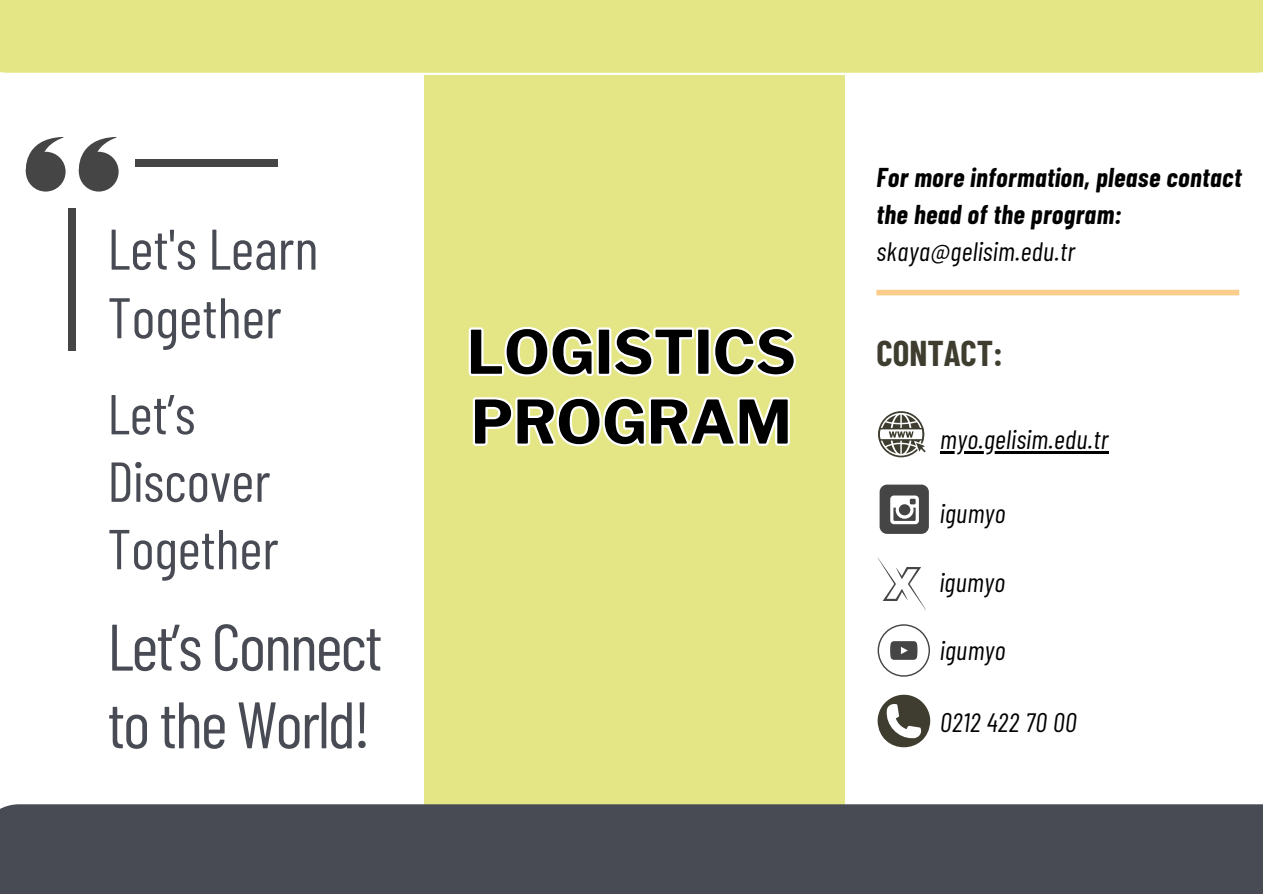
<style>
.page{position:relative;width:1263px;height:894px;background:#fff}
.page>*{position:absolute;margin:0;border:0;box-sizing:border-box;transform-origin:0 0}
.t1{font:65.55px/77.7px "Barlow Condensed";letter-spacing:-.03em;color:#484b53}
.t2{font:700 59.4px/69.8px "Libre Franklin";color:#000}
.t3{font:57.15px/68.6px "Barlow Condensed";color:#484b53}
.t4{font:56.1px/67.3px "Barlow Condensed";color:#484b53}
.t5{font:700 34.95px "Barlow Condensed";color:#3e3d2f}
.t6{font:italic 26.55px "Barlow Condensed";letter-spacing:.02em;color:#000}
.t7{font:italic 700 26.55px/37.2px "Barlow Condensed";letter-spacing:.02em;color:#000}
</style>
<div class="page">
<div style="left:424px;top:75px;width:420px;height:743px;background:#e4e686"></div>
<div style="left:0;top:804px;width:1263px;height:89px;background:#484b53"></div>
<div style="left:876px;top:290px;width:363px;height:5px;background:#fbcd8a"></div>
<svg style="left:878px;top:411px;width:47px;height:46px"></svg>
<div style="left:880px;top:484px;width:49px;height:49px;background:#454545;border-radius:7px"></div>
<svg style="left:890px;top:495px;width:29px;height:29px"></svg>
<svg style="left:878px;top:694px;width:52px;height:54px"></svg>
<svg style="left:468px;top:327px;width:328px;height:49px"></svg>
<svg style="left:471px;top:326px;width:321px;height:121px"></svg>
<svg style="left:25px;top:136px;width:94px;height:55px"></svg>
<div style="left:69px;top:208px;width:7px;height:142px;background:#454545"></div>
<div style="left:135px;top:160px;width:142px;height:7px;background:#454545"></div>
<div style="left:0;top:0;width:1263px;height:73px;background:#e4e686"></div>
<svg style="left:878px;top:558px;width:48px;height:52px"></svg>
<svg style="left:878px;top:624px;width:52px;height:52px"></svg>
<hr style="left:940px;top:451px;width:169px;height:2px;background:#000">
<h3 class="t3" style="left:107px;top:212px;width:213px">Let's Learn<br>Together</h3>
<h3 class="t4" style="left:107px;top:378px;width:173px">Let’s<br>Discover<br>Together</h3>
<h1 class="t1" style="left:107px;top:605px;width:276px">Let’s Connect to the World!</h1>
<h2 class="t2" style="left:467px;top:317px;width:331px">LOGISTICS<br>PROGRAM</h2>
<p class="t7" style="left:876px;top:157px;width:367px">For more information, please contact the head of the program:</p>
<p class="t6" style="left:876px;top:234px;width:200px">skaya@gelisim.edu.tr</p>
<h3 class="t5" style="left:876px;top:331px;width:128px">CONTACT:</h3>
<p class="t6" style="left:940px;top:422px;width:170px">myo.gelisim.edu.tr</p>
<p class="t6" style="left:940px;top:496px;width:67px">igumyo</p>
<p class="t6" style="left:940px;top:565px;width:67px">igumyo</p>
<p class="t6" style="left:940px;top:633px;width:67px">igumyo</p>
<p class="t6" style="left:940px;top:705px;width:138px">0212 422 70 00</p>
</div>
